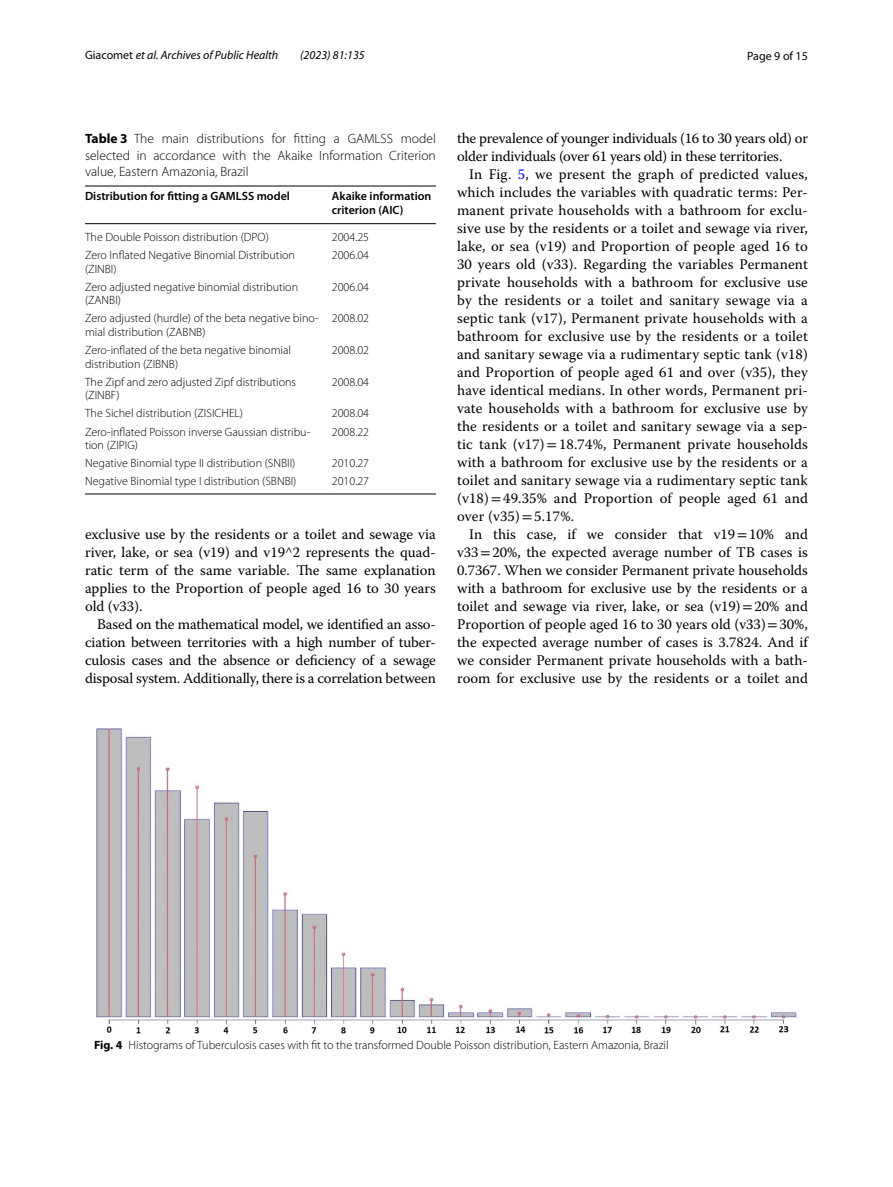
<style>
.page{position:relative;width:893px;height:1187px;background:#fff}
.page>*{position:absolute;margin:0;border:0;box-sizing:border-box;transform-origin:0 0}
.t1{font:14.7px/18px "Warnock Pro";letter-spacing:-.005em;color:#000;text-align:justify}
.t2{font:300 13.5px/16.5px "Myriad Pro";color:#000;text-align:justify}
.t3{font:300 12px/13.5px "Myriad Pro";color:#000}
.t4{font:600 12px/13.5px "Myriad Pro";color:#000}
.t5{font:italic 12px "Myriad Pro";color:#000}
.t6{font:12px "Myriad Pro";color:#000}
.s1{font-style:normal}
.s2{font-weight:700}
.s3{color:#00f}
.s4{font-family:"STIX"}
</style>
<div class="page">
<hr style="left:85px;top:186px;width:247px;height:1px;background:#000">
<hr style="left:85px;top:223px;width:247px;height:1px;background:#000">
<hr style="left:332px;top:186px;width:104px;height:1px;background:#000">
<hr style="left:332px;top:223px;width:104px;height:1px;background:#000">
<hr style="left:85px;top:493px;width:247px;height:1px;background:#000">
<hr style="left:332px;top:493px;width:104px;height:1px;background:#000">
<img style="left:96px;top:728px;width:701px;height:305px">
<p class="t5" style="left:85px;top:48px;width:195px"><span class="s1">Giacomet</span> et al. Archives of Public Health</p>
<p class="t5" style="left:300px;top:48px;width:66px">(2023) 81:135</p>
<p class="t6" style="left:747px;top:48px;width:62px">Page 9 of 15</p>
<p class="t2" style="left:85px;top:130px;width:352px"><span class="s2">Table 3</span> The main distributions for fitting a GAMLSS model selected in accordance with the Akaike Information Criterion value, Eastern Amazonia, Brazil</p>
<p class="t4" style="left:85px;top:189px;width:206px">Distribution for fitting a GAMLSS model</p>
<p class="t4" style="left:332px;top:189px;width:101px">Akaike information criterion (AIC)</p>
<p class="t3" style="left:85px;top:230px;width:185px">The Double Poisson distribution (DPO)</p>
<p class="t3" style="left:332px;top:230px;width:39px">2004.25</p>
<p class="t3" style="left:85px;top:248px;width:211px">Zero Inflated Negative Binomial Distribution (ZINBI)</p>
<p class="t3" style="left:332px;top:248px;width:39px">2006.04</p>
<p class="t3" style="left:85px;top:280px;width:215px">Zero adjusted negative binomial distribution (ZANBI)</p>
<p class="t3" style="left:332px;top:280px;width:39px">2006.04</p>
<p class="t3" style="left:85px;top:312px;width:235px">Zero adjusted (hurdle) of the beta negative bino&shy;mial distribution (ZABNB)</p>
<p class="t3" style="left:332px;top:312px;width:39px">2008.02</p>
<p class="t3" style="left:85px;top:343px;width:207px">Zero-inflated of the beta negative binomial distribution (ZIBNB)</p>
<p class="t3" style="left:332px;top:343px;width:39px">2008.02</p>
<p class="t3" style="left:85px;top:375px;width:213px">The Zipf and zero adjusted Zipf distributions (ZINBF)</p>
<p class="t3" style="left:332px;top:375px;width:39px">2008.04</p>
<p class="t3" style="left:85px;top:407px;width:160px">The Sichel distribution (ZISICHEL)</p>
<p class="t3" style="left:332px;top:407px;width:39px">2008.04</p>
<p class="t3" style="left:85px;top:425px;width:227px">Zero-inflated Poisson inverse Gaussian distribu&shy;tion (ZIPIG)</p>
<p class="t3" style="left:332px;top:425px;width:39px">2008.22</p>
<p class="t3" style="left:85px;top:456px;width:212px">Negative Binomial type II distribution (SNBII)</p>
<p class="t3" style="left:332px;top:456px;width:39px">2010.27</p>
<p class="t3" style="left:85px;top:475px;width:213px">Negative Binomial type I distribution (SBNBI)</p>
<p class="t3" style="left:332px;top:475px;width:39px">2010.27</p>
<p class="t1" style="left:85px;top:524px;width:352px">exclusive use by the residents or a toilet and sewage via river, lake, or sea (v19) and v19^2 represents the quad&shy;ratic term of the same variable. The same explanation applies to the Proportion of people aged 16 to 30 years old (v33).</p>
<p class="t1" style="left:85px;top:614px;width:352px;text-indent:12px">Based on the mathematical model, we identified an asso&shy;ciation between territories with a high number of tuber&shy;culosis cases and the absence or deficiency of a sewage disposal system. Additionally, there is a correlation between</p>
<p class="t1" style="left:457px;top:128px;width:352px">the prevalence of younger individuals (16 to 30 years old) or older individuals (over 61 years old) in these territories.</p>
<p class="t1" style="left:457px;top:164px;width:352px;text-indent:12px">In Fig. <span class="s3">5</span>, we present the graph of predicted values, which includes the variables with quadratic terms: Per&shy;manent private households with a bathroom for exclu&shy;sive use by the residents or a toilet and sewage via river, lake, or sea (v19) and Proportion of people aged 16 to 30 years old (v33). Regarding the variables Permanent private households with a bathroom for exclusive use by the residents or a toilet and sanitary sewage via a septic tank (v17), Permanent private households with a bathroom for exclusive use by the residents or a toilet and sanitary sewage via a rudimentary septic tank (v18) and Proportion of people aged 61 and over (v35), they have identical medians. In other words, Permanent pri&shy;vate households with a bathroom for exclusive use by the residents or a toilet and sanitary sewage via a sep&shy;tic tank (v17)<span class="s4">=</span>18.74%, Permanent private households with a bathroom for exclusive use by the residents or a toilet and sanitary sewage via a rudimentary septic tank (v18)<span class="s4">=</span>49.35% and Proportion of people aged 61 and over (v35)<span class="s4">=</span>5.17%.</p>
<p class="t1" style="left:457px;top:524px;width:352px;text-indent:12px">In this case, if we consider that v19<span class="s4">=</span>10% and v33<span class="s4">=</span>20%, the expected average number of TB cases is 0.7367. When we consider Permanent private households with a bathroom for exclusive use by the residents or a toilet and sewage via river, lake, or sea (v19)<span class="s4">=</span>20% and Proportion of people aged 16 to 30 years old (v33)<span class="s4">=</span>30%, the expected average number of cases is 3.7824. And if we consider Permanent private households with a bath&shy;room for exclusive use by the residents or a toilet and</p>
<p class="t3" style="left:94px;top:1038px;width:576px"><span class="s2">Fig. 4</span> Histograms of Tuberculosis cases with fit to the transformed Double Poisson distribution, Eastern Amazonia, Brazil</p>
</div>
